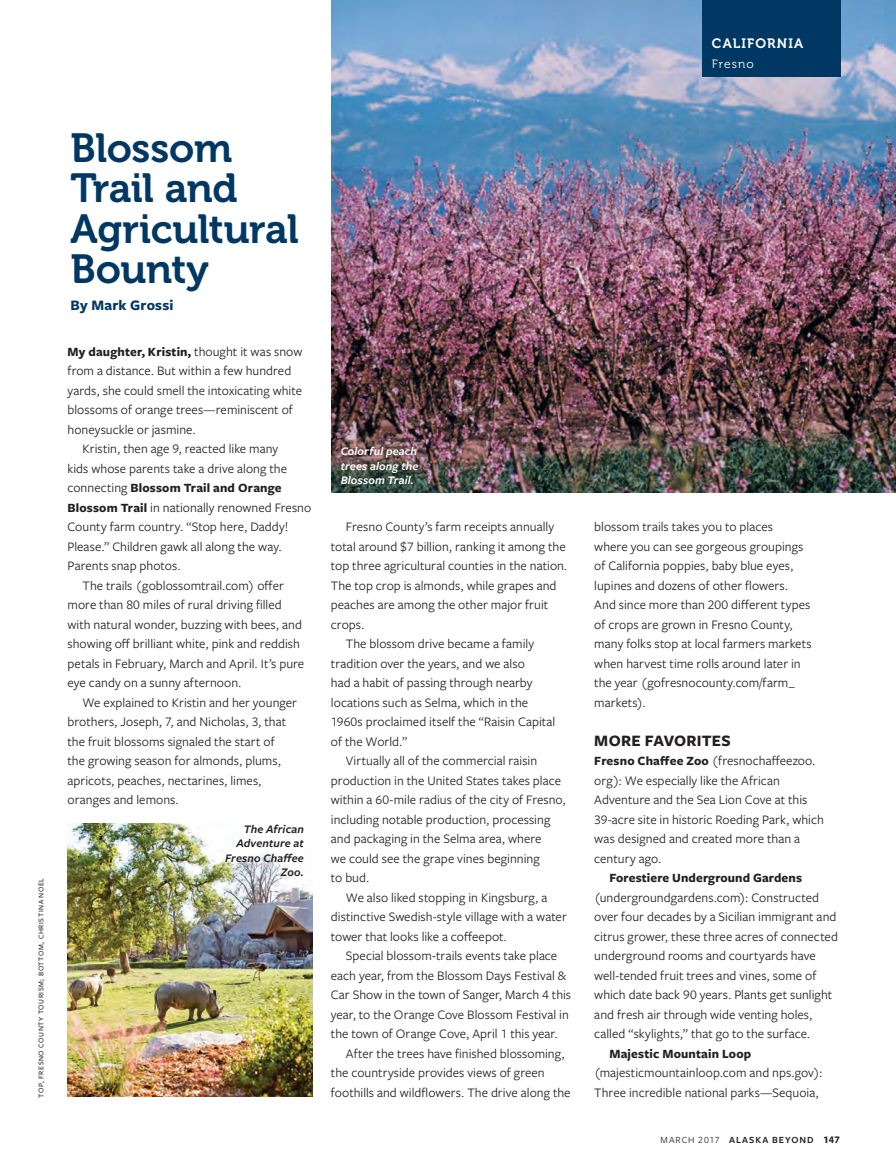
<style>
.page{position:relative;width:896px;height:1166px;background:#fff}
.page>*{position:absolute;margin:0;border:0;box-sizing:border-box;transform-origin:0 0}
.t1{font:40.5px/40.5px "Museo 700";letter-spacing:-.005em;color:#003863}
.t2{font:700 16.5px "Freight Sans Pro";letter-spacing:.015em;color:#231f20}
.t3{font:700 15px "Freight Sans Pro";letter-spacing:.02em;color:#003863}
.t4{font:13.5px/19.5px "Freight Sans Pro";letter-spacing:.005em;color:#231f20}
.t5{font:13.5px "Museo 700";letter-spacing:.09em;color:#fff}
.t6{font:700 13.05px "Freight Sans Pro";letter-spacing:.01em;color:#231f20}
.t7{font:italic 600 12px/14.4px "Freight Sans Pro";letter-spacing:.01em;color:#fff;text-align:justify}
.t8{font:italic 600 12px/14.4px "Freight Sans Pro";letter-spacing:.01em;color:#231f20;text-align:right}
.t9{font:12px "Museo 300";letter-spacing:.085em;color:#fff}
.t10{font:600 9.75px "Freight Sans Pro";letter-spacing:.1em;color:#231f20}
.t11{font:500 7.5px "Freight Sans Pro";letter-spacing:.075em;color:#231f20}
.s1{font-weight:400;font-size:13.5px}
.s2{font-weight:700;font-size:13.05px}
.s3{font-weight:400}
.s4{font-weight:700;font-size:10.5px}
</style>
<div class="page">
<img style="left:332px;top:0;width:564px;height:493px">
<img style="left:68px;top:824px;width:245px;height:272px">
<div style="left:702px;top:0;width:138px;height:77px;background:#003863"></div>
<p class="t5" style="left:712px;top:36px;width:91px">California</p>
<p class="t9" style="left:712px;top:57px;width:43px">Fresno</p>
<p class="t11" style="left:36px;top:1097px;width:221px;rotate:-90deg">Top, Fresno County Tourism; bott om, Christina Noel</p>
<p class="t1" style="left:70px;top:128px;width:230px">Blossom<br>Trail and<br>Agricultural<br>Bounty</p>
<p class="t3" style="left:70px;top:295px;width:104px">By Mark Grossi</p>
<p class="t6" style="left:68px;top:342px;width:236px">My daughter, Kristin, <span class="s1">thought it was snow</span></p>
<p class="t4" style="left:67px;top:360px;width:225px">from a distance. But within a few hundred</p>
<p class="t4" style="left:67px;top:380px;width:236px">yards, she could smell the intoxicating white</p>
<p class="t4" style="left:67px;top:399px;width:227px">blossoms of orange trees—reminiscent of</p>
<p class="t4" style="left:67px;top:419px;width:130px">honeysuckle or jasmine.</p>
<p class="t4" style="left:82px;top:438px;width:197px">Kristin, then age 9, reacted like many</p>
<p class="t4" style="left:67px;top:458px;width:221px">kids whose parents take a drive along the</p>
<p class="t6" style="left:67px;top:479px;width:216px"><span class="s1">connecting</span> Blossom Trail and Orange</p>
<p class="t4" style="left:68px;top:497px;width:245px"><span class="s2">Blossom Trail</span> in nationally renowned Fresno</p>
<p class="t4" style="left:67px;top:516px;width:222px">County farm country. “Stop here, Daddy!</p>
<p class="t4" style="left:67px;top:536px;width:216px">Please.” Children gawk all along the way.</p>
<p class="t4" style="left:67px;top:555px;width:115px">Parents snap photos.</p>
<p class="t4" style="left:82px;top:575px;width:203px">The trails (goblossomtrail.com) offer</p>
<p class="t4" style="left:67px;top:594px;width:216px">more than 80 miles of rural driving filled</p>
<p class="t4" style="left:67px;top:614px;width:236px">with natural wonder, buzzing with bees, and</p>
<p class="t4" style="left:67px;top:633px;width:234px">showing off brilliant white, pink and reddish</p>
<p class="t4" style="left:67px;top:653px;width:238px">petals in February, March and April. It’s pure</p>
<p class="t4" style="left:67px;top:672px;width:175px">eye candy on a sunny afternoon.</p>
<p class="t4" style="left:82px;top:692px;width:216px">We explained to Kristin and her younger</p>
<p class="t4" style="left:67px;top:711px;width:220px">brothers, Joseph, 7, and Nicholas, 3, that</p>
<p class="t4" style="left:67px;top:731px;width:209px">the fruit blossoms signaled the start of</p>
<p class="t4" style="left:67px;top:750px;width:215px">the growing season for almonds, plums,</p>
<p class="t4" style="left:67px;top:770px;width:195px">apricots, peaches, nectarines, limes,</p>
<p class="t4" style="left:67px;top:789px;width:113px">oranges and lemons.</p>
<p class="t8" style="left:225px;top:821px;width:80px">The African<br>Adventure at<br>Fresno Chaffee<br>Zoo.</p>
<p class="t7" style="left:340px;top:444px;width:79px">Colorful peach trees along the Blossom Trail.</p>
<p class="t4" style="left:346px;top:516px;width:210px">Fresno County’s farm receipts annually</p>
<p class="t4" style="left:331px;top:536px;width:236px">total around $7 billion, ranking it among the</p>
<p class="t4" style="left:331px;top:555px;width:238px">top three agricultural counties in the nation.</p>
<p class="t4" style="left:331px;top:575px;width:227px">The top crop is almonds, while grapes and</p>
<p class="t4" style="left:331px;top:594px;width:219px">peaches are among the other major fruit</p>
<p class="t4" style="left:331px;top:614px;width:35px">crops.</p>
<p class="t4" style="left:346px;top:633px;width:190px">The blossom drive became a family</p>
<p class="t4" style="left:331px;top:653px;width:195px">tradition over the years, and we also</p>
<p class="t4" style="left:331px;top:672px;width:203px">had a habit of passing through nearby</p>
<p class="t4" style="left:331px;top:692px;width:199px">locations such as Selma, which in the</p>
<p class="t4" style="left:331px;top:711px;width:226px">1960s proclaimed itself the “Raisin Capital</p>
<p class="t4" style="left:331px;top:731px;width:78px">of the World.”</p>
<p class="t4" style="left:346px;top:750px;width:193px">Virtually all of the commercial raisin</p>
<p class="t4" style="left:331px;top:770px;width:231px">production in the United States takes place</p>
<p class="t4" style="left:331px;top:789px;width:236px">within a 60-mile radius of the city of Fresno,</p>
<p class="t4" style="left:331px;top:809px;width:221px">including notable production, processing</p>
<p class="t4" style="left:331px;top:828px;width:212px">and packaging in the Selma area, where</p>
<p class="t4" style="left:331px;top:848px;width:210px">we could see the grape vines beginning</p>
<p class="t4" style="left:331px;top:867px;width:40px">to bud.</p>
<p class="t4" style="left:346px;top:887px;width:203px">We also liked stopping in Kingsburg, a</p>
<p class="t4" style="left:331px;top:906px;width:237px">distinctive Swedish-style village with a water</p>
<p class="t4" style="left:331px;top:926px;width:177px">tower that looks like a coffeepot.</p>
<p class="t4" style="left:346px;top:945px;width:213px">Special blossom-trails events take place</p>
<p class="t4" style="left:331px;top:965px;width:237px">each year, from the Blossom Days Festival &amp;</p>
<p class="t4" style="left:331px;top:984px;width:242px">Car Show in the town of Sanger, March 4 this</p>
<p class="t4" style="left:331px;top:1004px;width:239px">year, to the Orange Cove Blossom Festival in</p>
<p class="t4" style="left:331px;top:1023px;width:228px">the town of Orange Cove, April 1 this year.</p>
<p class="t4" style="left:346px;top:1043px;width:220px">After the trees have finished blossoming,</p>
<p class="t4" style="left:331px;top:1062px;width:215px">the countryside provides views of green</p>
<p class="t4" style="left:331px;top:1082px;width:241px">foothills and wildflowers. The drive along the</p>
<p class="t4" style="left:594px;top:516px;width:219px">blossom trails takes you to places<br>where you can see gorgeous groupings of California poppies, baby blue eyes, lupines and dozens of other flowers.<br>And since more than 200 different types of crops are grown in Fresno County, many folks stop at local farmers markets when harvest time rolls around later in the year (gofresnocounty.com/farm_ markets).</p>
<p class="t2" style="left:594px;top:729px;width:138px">More favorites</p>
<p class="t4" style="left:594px;top:750px;width:231px"><span class="s2">Fresno Chaffee Zoo</span> (fresnochaffeezoo. org): We especially like the African Adventure and the Sea Lion Cove at this 39-acre site in historic Roeding Park, which was designed and created more than a century ago.</p>
<p class="t6" style="left:609px;top:869px;width:194px">Forestiere Underground Gardens</p>
<p class="t4" style="left:594px;top:887px;width:245px">(undergroundgardens.com): Constructed over four decades by a Sicilian immigrant and citrus grower, these three acres of connected underground rooms and courtyards have well-tended fruit trees and vines, some of which date back 90 years. Plants get sunlight and fresh air through wide venting holes, called “skylights,” that go to the surface.</p>
<p class="t6" style="left:609px;top:1044px;width:143px">Majestic Mountain Loop</p>
<p class="t4" style="left:594px;top:1062px;width:230px">(majesticmountainloop.com and nps.gov):<br>Three incredible national parks—Sequoia,</p>
<p class="t10" style="left:660px;top:1133px;width:180px"><span class="s3">March 2017</span> ALASKA BEYOND <span class="s4">147</span></p>
</div>
